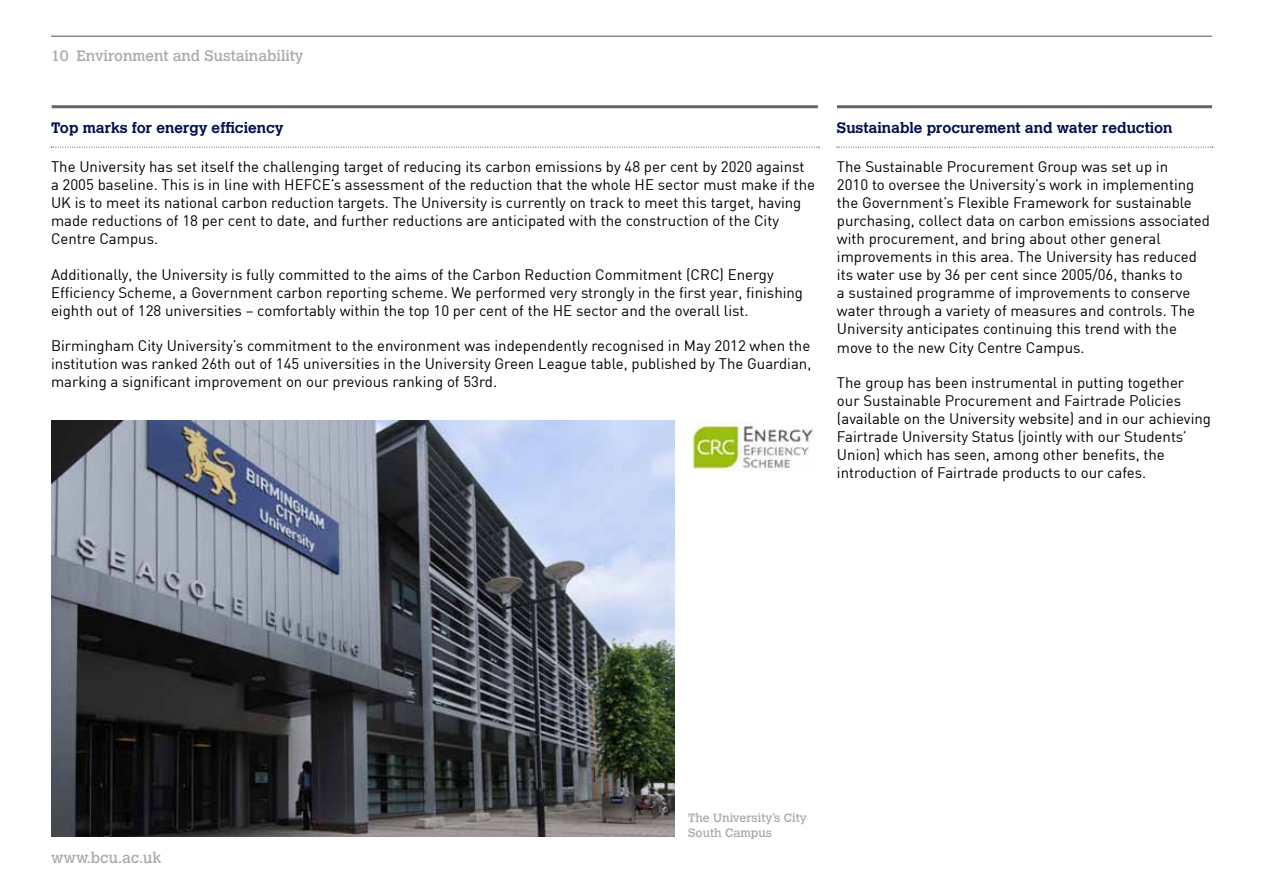
<style>
.page{position:relative;width:1263px;height:893px;background:#fff}
.page>*{position:absolute;margin:0;border:0;box-sizing:border-box;transform-origin:0 0}
.t1{font:15px/18px "DIN";color:#000}
.t2{font:700 15px "Calvert";color:#000f4d}
.t3{font:15px "Calvert";color:#a7a9ac}
.t4{font:12px/14.4px "Calvert";color:#a7a9ac}
</style>
<div class="page">
<hr style="left:51px;top:36px;width:1161px;height:1px;background:#636466">
<svg style="left:51px;top:147px;width:768px;height:1px"></svg>
<svg style="left:837px;top:147px;width:376px;height:1px"></svg>
<hr style="left:52px;top:105px;width:766px;height:3px;background:#636466">
<hr style="left:837px;top:105px;width:375px;height:3px;background:#636466">
<img style="left:691px;top:423px;width:123px;height:47px">
<img style="left:52px;top:420px;width:622px;height:417px">
<p class="t3" style="left:51px;top:48px;width:254px">10 Environment and Sustainability</p>
<p class="t2" style="left:51px;top:118px;width:234px">Top marks for energy efficiency</p>
<p class="t1" style="left:51px;top:158px;width:765px">The University has set itself the challenging target of reducing its carbon emissions by 48 per cent by 2020 against a 2005 baseline. This is in line with HEFCE’s assessment of the reduction that the whole HE sector must make if the UK is to meet its national carbon reduction targets. The University is currently on track to meet this target, having made reductions of 18 per cent to date, and further reductions are anticipated with the construction of the City Centre Campus.</p>
<p class="t1" style="left:51px;top:265px;width:754px">Additionally, the University is fully committed to the aims of the Carbon Reduction Commitment (CRC) Energy<br>Efficiency Scheme, a Government carbon reporting scheme. We performed very strongly in the first year, finishing eighth out of 128 universities – comfortably within the top 10 per cent of the HE sector and the overall list.</p>
<p class="t1" style="left:51px;top:336px;width:762px;text-align:justify">Birmingham City University’s commitment to the environment was independently recognised in May 2012 when the institution was ranked 26th out of 145 universities in the University Green League table, published by The Guardian, marking a significant improvement on our previous ranking of 53rd.</p>
<p class="t2" style="left:837px;top:118px;width:337px">Sustainable procurement and water reduction</p>
<p class="t1" style="left:837px;top:158px;width:374px">The Sustainable Procurement Group was set up in<br>2010 to oversee the University’s work in implementing the Government’s Flexible Framework for sustainable purchasing, collect data on carbon emissions associated with procurement, and bring about other general improvements in this area. The University has reduced its water use by 36 per cent since 2005/06, thanks to<br>a sustained programme of improvements to conserve water through a variety of measures and controls. The University anticipates continuing this trend with the move to the new City Centre Campus.</p>
<p class="t1" style="left:837px;top:373px;width:376px">The group has been instrumental in putting together<br>our Sustainable Procurement and Fairtrade Policies (available on the University website) and in our achieving Fairtrade University Status (jointly with our Students’ Union) which has seen, among other benefits, the introduction of Fairtrade products to our cafes.</p>
<p class="t3" style="left:51px;top:849px;width:112px">www.bcu.ac.uk</p>
<p class="t4" style="left:688px;top:811px;width:120px">The University’s City<br>South Campus</p>
</div>
